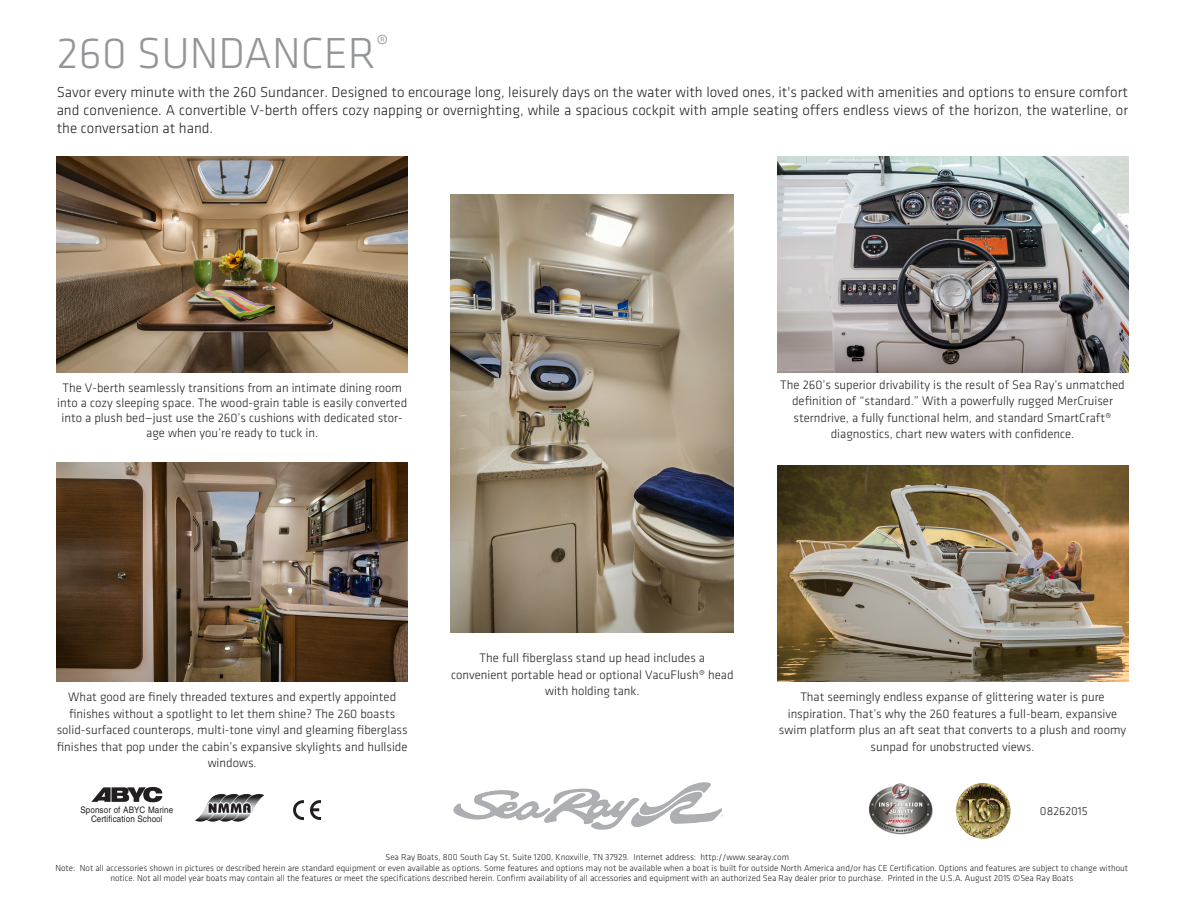
<style>
.page{position:relative;width:1188px;height:918px;background:#fff}
.page>*{position:absolute;margin:0;border:0;box-sizing:border-box;transform-origin:0 0}
.t1{font:300 45px "Klavika";color:#939598}
.Body_16pt{font:300 15px/18px "Klavika";color:#231f20;text-align:justify}
.Descriptions{font:300 12.75px/16.5px "Klavika";color:#231f20;text-align:center}
.Back_Page_Inset_Capt{font:300 12.75px/15px "Klavika";color:#231f20;text-align:center}
.Back_page_Feature_He{font:300 12px "Klavika";color:#231f20}
.t2{font:300 9px "Klavika";color:#231f20}
.t3{font:9px "Helvetica";letter-spacing:.01em;color:#231f20;scale:.9 1}
</style>
<div class="page">
<img style="left:453px;top:782px;width:269px;height:48px">
<img style="left:956px;top:783px;width:55px;height:56px">
<img style="left:868px;top:783px;width:65px;height:52px">
<img style="left:91px;top:787px;width:72px;height:15px">
<img style="left:194px;top:794px;width:52px;height:28px">
<img style="left:293px;top:801px;width:27px;height:19px">
<img style="left:57px;top:157px;width:351px;height:216px">
<img style="left:777px;top:157px;width:351px;height:216px">
<img style="left:777px;top:465px;width:351px;height:216px">
<img style="left:57px;top:462px;width:351px;height:219px">
<img style="left:451px;top:194px;width:283px;height:439px">
<p class="t1" style="left:57px;top:25px;width:334px">260 SUNDANCER<sup>®</sup></p>
<p class="Body_16pt" style="left:57px;top:82px;width:1073px">Savor every minute with the 260 Sundancer. Designed to encourage long, leisurely days on the water with loved ones, it's packed with amenities and options to ensure comfort and convenience. A convertible V-berth offers cozy napping or overnighting, while a spacious cockpit with ample seating offers endless views of the horizon, the waterline, or the conversation at hand.</p>
<p class="Back_Page_Inset_Capt" style="left:57px;top:381px;width:352px">The V-berth seamlessly transitions from an intimate dining room into a cozy sleeping space. The wood-grain table is easily converted into a plush bed—just use the 260’s cushions with dedicated stor&shy;age when you’re ready to tuck in.</p>
<p class="Descriptions" style="left:780px;top:376px;width:346px">The 260’s superior drivability is the result of Sea Ray’s unmatched definition of “standard.” With a powerfully rugged MerCruiser sterndrive, a fully functional helm, and standard SmartCraft® diagnostics, chart new waters with confidence.</p>
<p class="Descriptions" style="left:57px;top:688px;width:352px">What good are finely threaded textures and expertly appointed finishes without a spotlight to let them shine? The 260 boasts solid-surfaced counterops, multi-tone vinyl and gleaming fiberglass finishes that pop under the cabin’s expansive skylights and hullside windows.</p>
<p class="Descriptions" style="left:451px;top:650px;width:284px">The full fiberglass stand up head includes a convenient portable head or optional VacuFlush® head with holding tank.</p>
<p class="Descriptions" style="left:779px;top:688px;width:349px">That seemingly endless expanse of glittering water is pure inspiration. That’s why the 260 features a full-beam, expansive swim platform plus an aft seat that converts to a plush and roomy sunpad for unobstructed views.</p>
<p class="t3" style="left:80px;top:805px;width:105px">Sponsor of ABYC Marine</p>
<p class="Back_page_Feature_He" style="left:1040px;top:803px;width:49px">08262015</p>
<p class="t3" style="left:91px;top:813px;width:81px">Certification School</p>
<p class="t2" style="left:385px;top:852px;width:405px">Sea Ray Boats, 800 South Gay St, Suite 1200, Knoxville, TN 37929. Internet address: http://www.searay.com</p>
<p class="t2" style="left:55px;top:862px;width:1074px">Note: Not all accessories shown in pictures or described herein are standard equipment or even available as options. Some features and options may not be available when a boat is built for outside North America and/or has CE Certification. Options and features are subject to change without</p>
<p class="t2" style="left:110px;top:873px;width:964px">notice. Not all model year boats may contain all the features or meet the specifications described herein. Confirm availability of all accessories and equipment with an authorized Sea Ray dealer prior to purchase. Printed in the U.S.A. August 2015 ©Sea Ray Boats</p>
</div>
